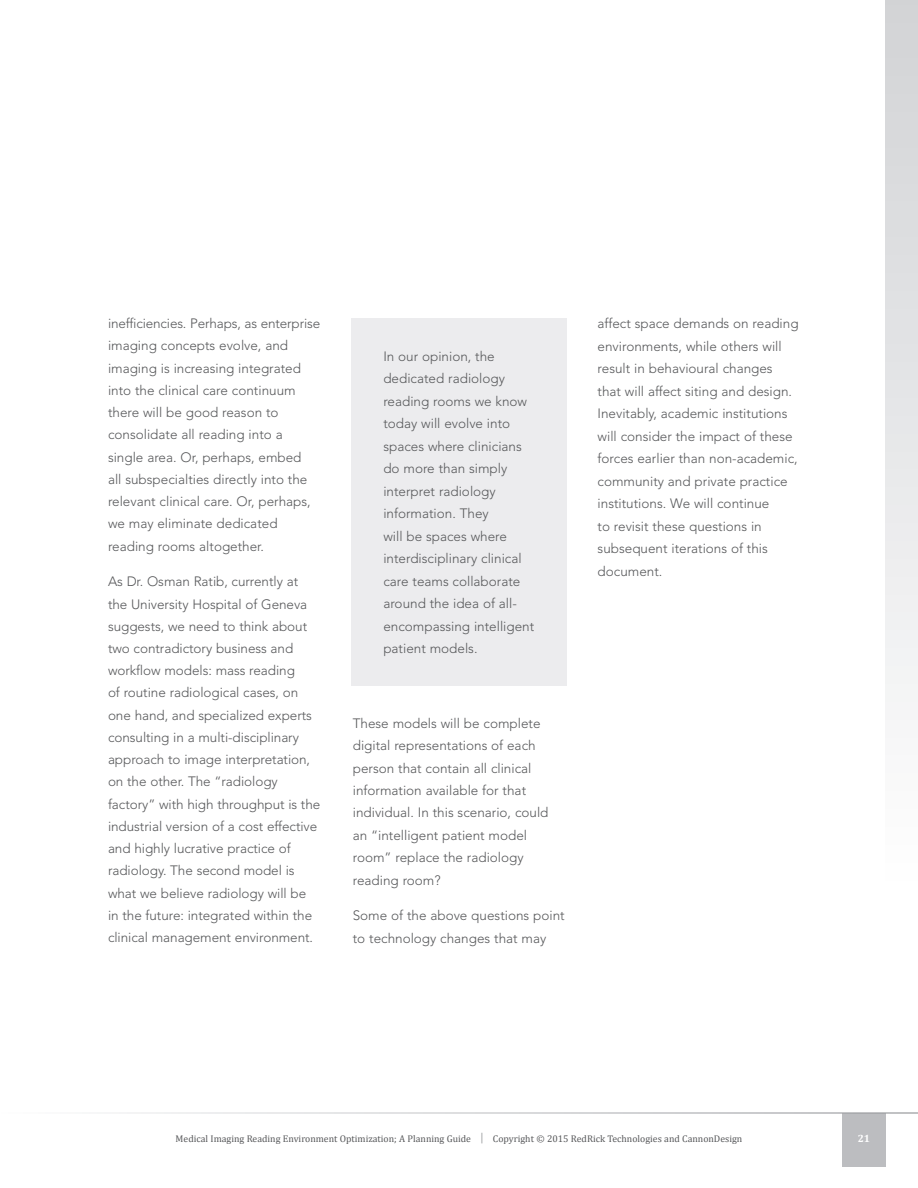
<style>
.page{position:relative;width:918px;height:1188px;background:#fff}
.page>*{position:absolute;margin:0;border:0;box-sizing:border-box;transform-origin:0 0}
.Body_Text{font:300 13.5px/22.2px "Avenir LT Std";color:#57585a}
.t1{font:700 10.5px "Cambria";color:#fff}
.t2{font:9.75px "Cambria";color:#57585a}
.s1{font-size:11.7px;color:#939598}
</style>
<div class="page">
<div style="left:886px;top:0;width:32px;height:1112px;background:linear-gradient(to bottom,#d3d4d6,#fff)"></div>
<div style="left:842px;top:1113px;width:44px;height:53px;background:#bcbdc0"></div>
<hr style="left:0;top:1112px;width:918px;height:2px;background:#fff">
<div style="left:351px;top:318px;width:216px;height:367px;background:#ececee"></div>
<p class="Body_Text" style="left:108px;top:312px;width:214px">inefficiencies. Perhaps, as enterprise imaging concepts evolve, and imaging is increasing integrated into the clinical care continuum there will be good reason to consolidate all reading into a single area. Or, perhaps, embed<br>all subspecialties directly into the relevant clinical care. Or, perhaps, we may eliminate dedicated reading rooms altogether.</p>
<p class="Body_Text" style="left:108px;top:571px;width:214px">As Dr. Osman Ratib, currently at the University Hospital of Geneva suggests, we need to think about two contradictory business and workflow models: mass reading<br>of routine radiological cases, on one hand, and specialized experts consulting in a multi-disciplinary approach to image interpretation, on the other. The “radiology factory” with high throughput is the industrial version of a cost effective and highly lucrative practice of radiology. The second model is what we believe radiology will be in the future: integrated within the clinical management environment.</p>
<p class="Body_Text" style="left:383px;top:345px;width:152px">In our opinion, the dedicated radiology reading rooms we know today will evolve into spaces where clinicians do more than simply interpret radiology information. They<br>will be spaces where interdisciplinary clinical care teams collaborate around the idea of all&shy;encompassing intelligent patient models.</p>
<p class="Body_Text" style="left:353px;top:712px;width:197px">These models will be complete digital representations of each person that contain all clinical information available for that individual. In this scenario, could an “intelligent patient model room” replace the radiology reading room?</p>
<p class="Body_Text" style="left:353px;top:905px;width:213px">Some of the above questions point to technology changes that may</p>
<p class="Body_Text" style="left:598px;top:312px;width:203px">affect space demands on reading environments, while others will result in behavioural changes that will affect siting and design.<br>Inevitably, academic institutions will consider the impact of these forces earlier than non-academic, community and private practice institutions. We will continue<br>to revisit these questions in subsequent iterations of this document.</p>
<p class="t2" style="left:176px;top:1133px;width:568px">Medical Imaging Reading Environment Optimization; A Planning Guide <span class="s1">|</span> Copyright © 2015 RedRick Technologies and CannonDesign</p>
<p class="t1" style="left:858px;top:1131px;width:14px">21</p>
</div>
